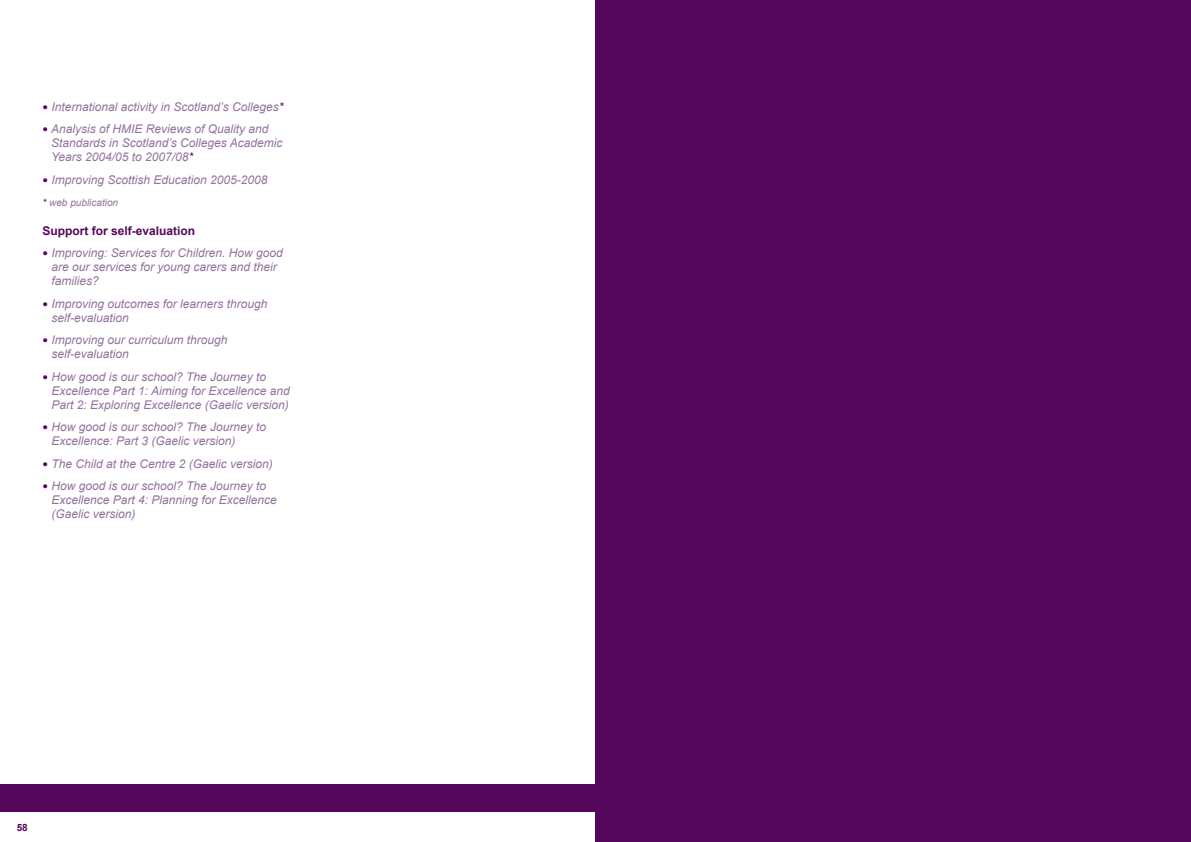
<style>
.page{position:relative;width:1191px;height:842px;background:#fff}
.page>*{position:absolute;margin:0;border:0;box-sizing:border-box;transform-origin:0 0}
.t1{font:italic 12px/14px "Arial";color:#93729d}
.t2{font:700 12px "Arial";color:#54075b}
.t3{font:italic 10px "Arial";color:#93729d}
.t4{font:700 10px "Arial";color:#54075b}
.s1{font-size:16px;color:#54075b}
.s2{color:#54075b}
</style>
<div class="page">
<div style="left:0;top:784px;width:595px;height:28px;background:#54075b"></div>
<div style="left:595px;top:0;width:596px;height:842px;background:#54075b"></div>
<p class="t1" style="left:43px;top:100px;width:242px"><span class="s1">•</span> International activity in Scotland’s Colleges<span class="s2">*</span></p>
<p class="t1" style="left:51px;top:122px;width:233px;text-indent:-8px"><span class="s1">•</span> Analysis of HMIE Reviews of Quality and<br>Standards in Scotland’s Colleges Academic<br>Years 2004/05 to 2007/08<span class="s2">*</span></p>
<p class="t1" style="left:43px;top:173px;width:227px"><span class="s1">•</span> Improving Scottish Education 2005-2008</p>
<p class="t3" style="left:43px;top:197px;width:77px"><span class="s2">*</span> web publication</p>
<p class="t2" style="left:43px;top:224px;width:154px">Support for self-evaluation</p>
<p class="t1" style="left:51px;top:246px;width:233px;text-indent:-9px"><span class="s1">•</span> Improving: Services for Children. How good are our services for young carers and their families?</p>
<p class="t1" style="left:51px;top:296px;width:218px;text-indent:-9px"><span class="s1">•</span> Improving outcomes for learners through self-evaluation</p>
<p class="t1" style="left:51px;top:333px;width:178px;text-indent:-9px"><span class="s1">•</span> Improving our curriculum through self-evaluation</p>
<p class="t1" style="left:51px;top:369px;width:240px;text-indent:-9px"><span class="s1">•</span> How good is our school? The Journey to<br>Excellence Part 1: Aiming for Excellence and<br>Part 2: Exploring Excellence (Gaelic version)</p>
<p class="t1" style="left:51px;top:420px;width:216px;text-indent:-9px"><span class="s1">•</span> How good is our school? The Journey to<br>Excellence: Part 3 (Gaelic version)</p>
<p class="t1" style="left:43px;top:456px;width:232px"><span class="s1">•</span> The Child at the Centre 2 (Gaelic version)</p>
<p class="t1" style="left:51px;top:479px;width:227px;text-indent:-9px"><span class="s1">•</span> How good is our school? The Journey to<br>Excellence Part 4: Planning for Excellence (Gaelic version)</p>
<p class="t4" style="left:17px;top:822px;width:13px">58</p>
</div>
